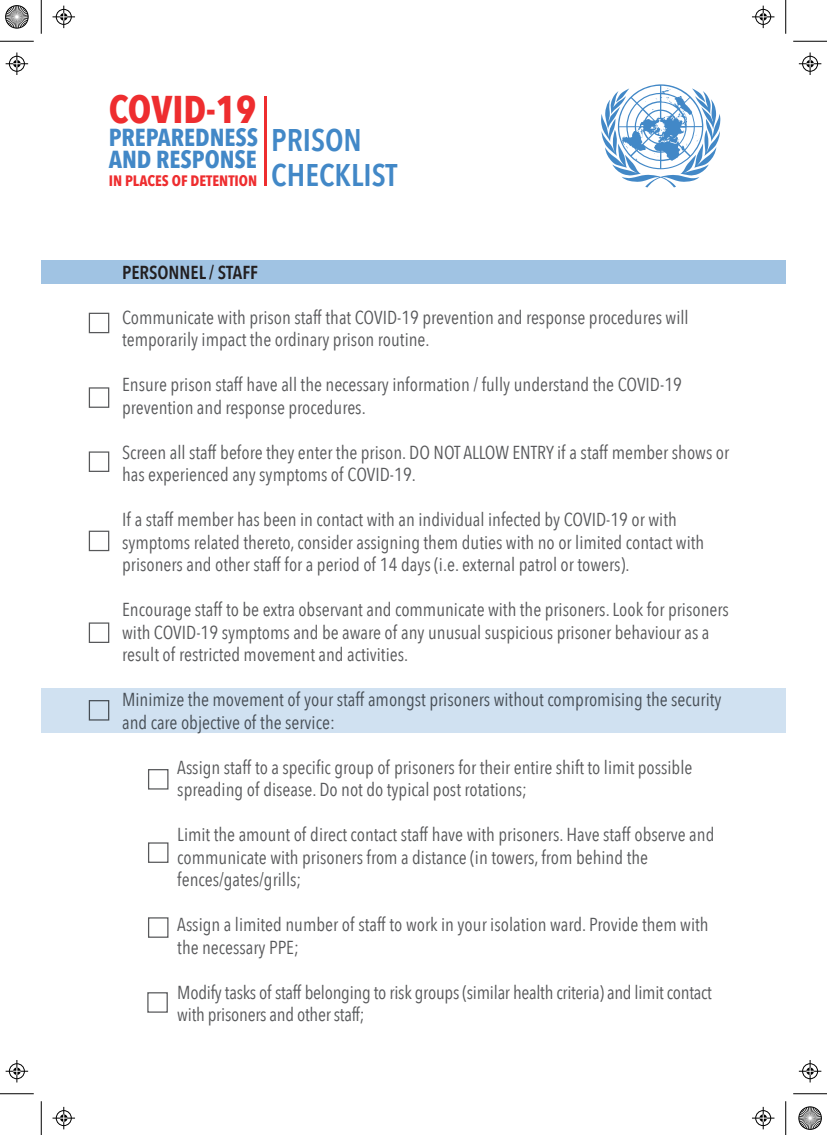
<style>
.page{position:relative;width:827px;height:1135px;background:#fff}
.page>*{position:absolute;margin:0;border:0;box-sizing:border-box;transform-origin:0 0}
.t1{font:700 38.62px "Avenir Next Condensed";color:#ee2d2f}
.t2{font:600 31.25px/34.5px "Avenir Next Condensed";color:#4288c7}
.t3{font:700 24.62px/22.5px "Avenir Next Condensed";color:#4288c7}
.t4{font:18.75px/22.5px "Avenir Next Condensed";color:#57585a}
.t5{font:600 18.75px "Avenir Next Condensed";color:#231f20}
.t6{font:700 15px "Avenir Next Condensed";color:#ee2d2f}
</style>
<div class="page">
<div style="left:41px;top:261px;width:744px;height:23px;background:#a0c3e3"></div>
<div style="left:148px;top:769px;width:20px;height:20px;border:1px solid #57585a"></div>
<div style="left:148px;top:842px;width:20px;height:21px;border:1px solid #57585a"></div>
<div style="left:89px;top:313px;width:20px;height:20px;border:1px solid #57585a"></div>
<div style="left:148px;top:917px;width:20px;height:21px;border:1px solid #57585a"></div>
<div style="left:147px;top:992px;width:21px;height:21px;border:1px solid #57585a"></div>
<svg style="left:601px;top:84px;width:119px;height:104px"></svg>
<hr style="left:264px;top:96px;width:2px;height:90px;background:#ee2d2f">
<div style="left:89px;top:387px;width:20px;height:21px;border:1px solid #57585a"></div>
<div style="left:89px;top:451px;width:20px;height:21px;border:1px solid #57585a"></div>
<div style="left:89px;top:531px;width:20px;height:20px;border:1px solid #57585a"></div>
<div style="left:89px;top:622px;width:20px;height:21px;border:1px solid #57585a"></div>
<div style="left:41px;top:688px;width:744px;height:44px;background:#d0e1f1"></div>
<hr style="left:0;top:41px;width:34px;height:1px;background:#000">
<hr style="left:793px;top:41px;width:34px;height:1px;background:#000">
<hr style="left:0;top:1093px;width:34px;height:1px;background:#000">
<hr style="left:793px;top:1093px;width:34px;height:1px;background:#000">
<hr style="left:41px;top:0;width:1px;height:34px;background:#000">
<hr style="left:41px;top:1101px;width:1px;height:34px;background:#000">
<hr style="left:785px;top:0;width:1px;height:34px;background:#000">
<hr style="left:785px;top:1101px;width:1px;height:34px;background:#000">
<svg style="left:52px;top:6px;width:23px;height:22px"></svg>
<svg style="left:752px;top:6px;width:22px;height:22px"></svg>
<svg style="left:52px;top:1107px;width:23px;height:22px"></svg>
<svg style="left:752px;top:1107px;width:22px;height:22px"></svg>
<svg style="left:6px;top:53px;width:22px;height:22px"></svg>
<svg style="left:6px;top:1060px;width:22px;height:22px"></svg>
<svg style="left:798px;top:53px;width:23px;height:22px"></svg>
<svg style="left:798px;top:1060px;width:23px;height:22px"></svg>
<svg style="left:5px;top:5px;width:24px;height:24px"></svg>
<svg style="left:798px;top:1106px;width:24px;height:24px"></svg>
<h1 class="t1" style="left:109px;top:85px;width:149px">COVID-19</h1>
<h3 class="t3" style="left:109px;top:126px;width:151px">PREPAREDNESS<br>AND RESPONSE</h3>
<p class="t6" style="left:109px;top:172px;width:150px">IN PLACES OF DETENTION</p>
<h2 class="t2" style="left:271px;top:122px;width:128px">PRISON<br>CHECKLIST</h2>
<p class="t5" style="left:122px;top:256px;width:137px">PERSONNEL / STAFF</p>
<p class="t4" style="left:122px;top:305px;width:568px">Communicate with prison staff that COVID-19 prevention and response procedures will temporarily impact the ordinary prison routine.</p>
<p class="t4" style="left:122px;top:372px;width:561px">Ensure prison staff have all the necessary information / fully understand the COVID-19 prevention and response procedures.</p>
<p class="t4" style="left:122px;top:440px;width:608px">Screen all staff before they enter the prison. DO NOT ALLOW ENTRY if a staff member shows or has experienced any symptoms of COVID-19.</p>
<p class="t4" style="left:122px;top:507px;width:583px">If a staff member has been in contact with an individual infected by COVID-19 or with symptoms related thereto, consider assigning them duties with no or limited contact with prisoners and other staff for a period of 14 days (i.e. external patrol or towers).</p>
<p class="t4" style="left:122px;top:597px;width:608px">Encourage staff to be extra observant and communicate with the prisoners. Look for prisoners with COVID-19 symptoms and be aware of any unusual suspicious prisoner behaviour as a result of restricted movement and activities.</p>
<p class="t4" style="left:122px;top:687px;width:601px">Minimize the movement of your staff amongst prisoners without compromising the security and care objective of the service:</p>
<p class="t4" style="left:177px;top:755px;width:516px">Assign staff to a specific group of prisoners for their entire shift to limit possible spreading of disease. Do not do typical post rotations;</p>
<p class="t4" style="left:177px;top:822px;width:538px">Limit the amount of direct contact staff have with prisoners. Have staff observe and communicate with prisoners from a distance (in towers, from behind the fences/gates/grills;</p>
<p class="t4" style="left:177px;top:912px;width:533px">Assign a limited number of staff to work in your isolation ward. Provide them with the necessary PPE;</p>
<p class="t4" style="left:177px;top:980px;width:536px">Modify tasks of staff belonging to risk groups (similar health criteria) and limit contact with prisoners and other staff;</p>
</div>
